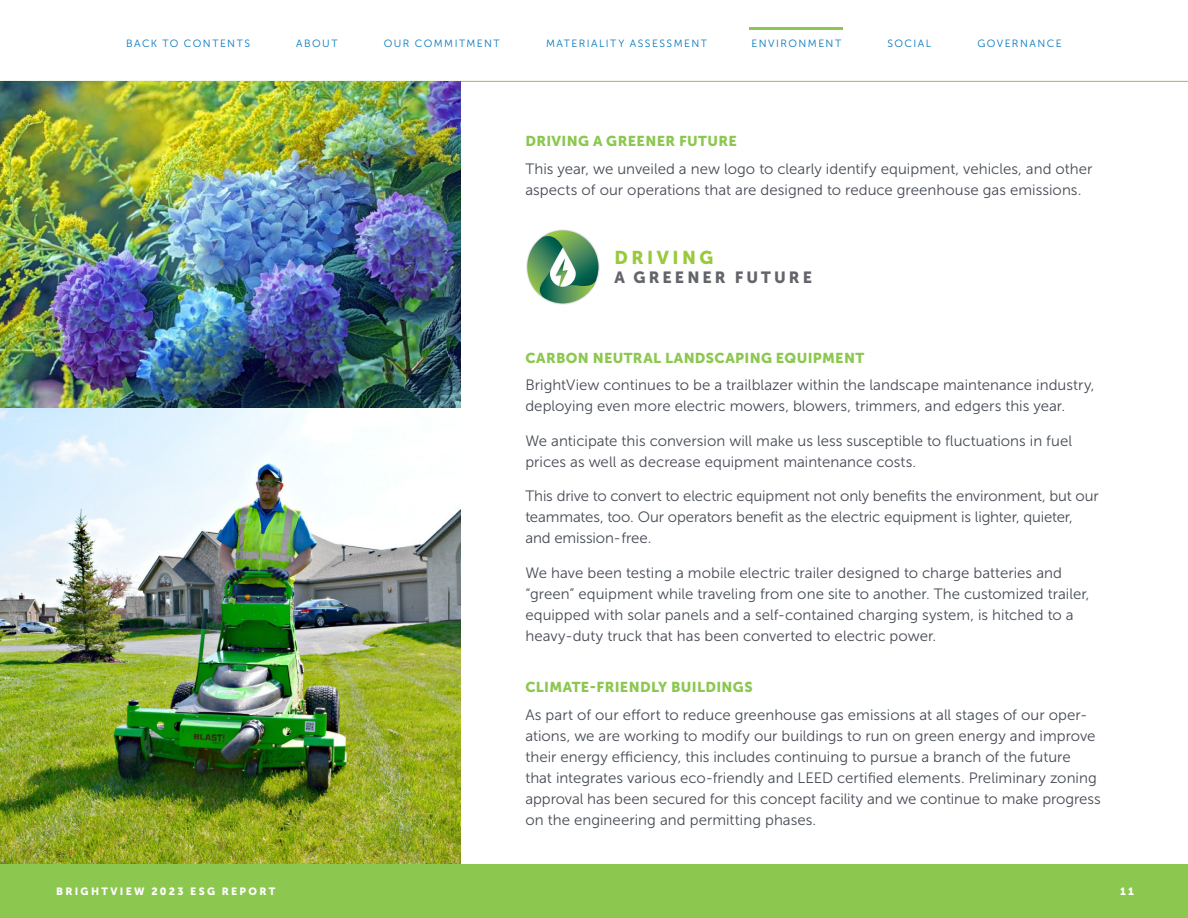
<style>
.page{position:relative;width:1188px;height:918px;background:#fff}
.page>*{position:absolute;margin:0;border:0;box-sizing:border-box;transform-origin:0 0}
.t1{font:18.45px "Museo Sans 900";letter-spacing:.19em;color:#99ca3b}
.t2{font:16.2px "Museo Sans 900";letter-spacing:.195em;color:#63656a}
.Text{font:15px/21px "Museo Sans 300";color:#464b54}
.Text_header_1{font:15px/21px "Museo Sans 300";letter-spacing:.005em;color:#464b54}
.Text_header_1-2{font:14.25px "Museo Sans 900";letter-spacing:.025em;color:#8cc750}
.t3{font:10.5px "Museo Sans 300";letter-spacing:.14em;color:#0076be}
.t4{font:10.5px "Museo Sans 900";letter-spacing:.215em;color:#fff}
</style>
<div class="page">
<div style="left:0;top:864px;width:1188px;height:54px;background:#8cc750"></div>
<hr style="left:0;top:81px;width:1188px;height:1px;background:#8cc750">
<hr style="left:750px;top:27px;width:93px;height:3px;background:#8cc750">
<img style="left:0;top:407px;width:461px;height:457px">
<img style="left:0;top:81px;width:461px;height:326px">
<img style="left:526px;top:229px;width:74px;height:76px">
<svg style="left:527px;top:231px;width:71px;height:72px"></svg>
<p class="t3" style="left:126px;top:38px;width:125px">BACK TO CONTENTS</p>
<p class="t3" style="left:296px;top:38px;width:43px">ABOUT</p>
<p class="t3" style="left:384px;top:38px;width:118px">OUR COMMITMENT</p>
<p class="t3" style="left:546px;top:38px;width:162px">MATERIALITY ASSESSMENT</p>
<p class="t3" style="left:752px;top:38px;width:91px">ENVIRONMENT</p>
<p class="t3" style="left:887px;top:38px;width:45px">SOCIAL</p>
<p class="t3" style="left:977px;top:38px;width:86px">GOVERNANCE</p>
<p class="Text_header_1-2" style="left:525px;top:133px;width:213px">DRIVING A GREENER FUTURE</p>
<p class="Text_header_1" style="left:525px;top:158px;width:569px">This year, we unveiled a new logo to clearly identify equipment, vehicles, and other aspects of our operations that are designed to reduce greenhouse gas emissions.</p>
<p class="t1" style="left:615px;top:247px;width:100px">DRIVING</p>
<p class="t2" style="left:615px;top:268px;width:199px">A GREENER FUTURE</p>
<p class="Text_header_1-2" style="left:525px;top:350px;width:340px">CARBON NEUTRAL LANDSCAPING EQUIPMENT</p>
<p class="Text" style="left:525px;top:375px;width:571px">BrightView continues to be a trailblazer within the landscape maintenance industry, deploying even more electric mowers, blowers, trimmers, and edgers this year.</p>
<p class="Text" style="left:525px;top:430px;width:548px">We anticipate this conversion will make us less susceptible to fluctuations in fuel prices as well as decrease equipment maintenance costs.</p>
<p class="Text" style="left:525px;top:486px;width:575px">This drive to convert to electric equipment not only benefits the environment, but our teammates, too. Our operators benefit as the electric equipment is lighter, quieter, and emission-free.</p>
<p class="Text" style="left:525px;top:562px;width:566px">We have been testing a mobile electric trailer designed to charge batteries and “green” equipment while traveling from one site to another. The customized trailer, equipped with solar panels and a self-contained charging system, is hitched to a heavy-duty truck that has been converted to electric power.</p>
<p class="Text_header_1-2" style="left:525px;top:679px;width:229px">CLIMATE-FRIENDLY BUILDINGS</p>
<p class="Text" style="left:525px;top:704px;width:577px">As part of our effort to reduce greenhouse gas emissions at all stages of our oper&shy;ations, we are working to modify our buildings to run on green energy and improve their energy efficiency, this includes continuing to pursue a branch of the future that integrates various eco-friendly and LEED certified elements. Preliminary zoning approval has been secured for this concept facility and we continue to make progress on the engineering and permitting phases.</p>
<p class="t4" style="left:56px;top:885px;width:221px">BRIGHTVIEW 2023 ESG REPORT</p>
<p class="t4" style="left:1120px;top:885px;width:15px">11</p>
</div>
